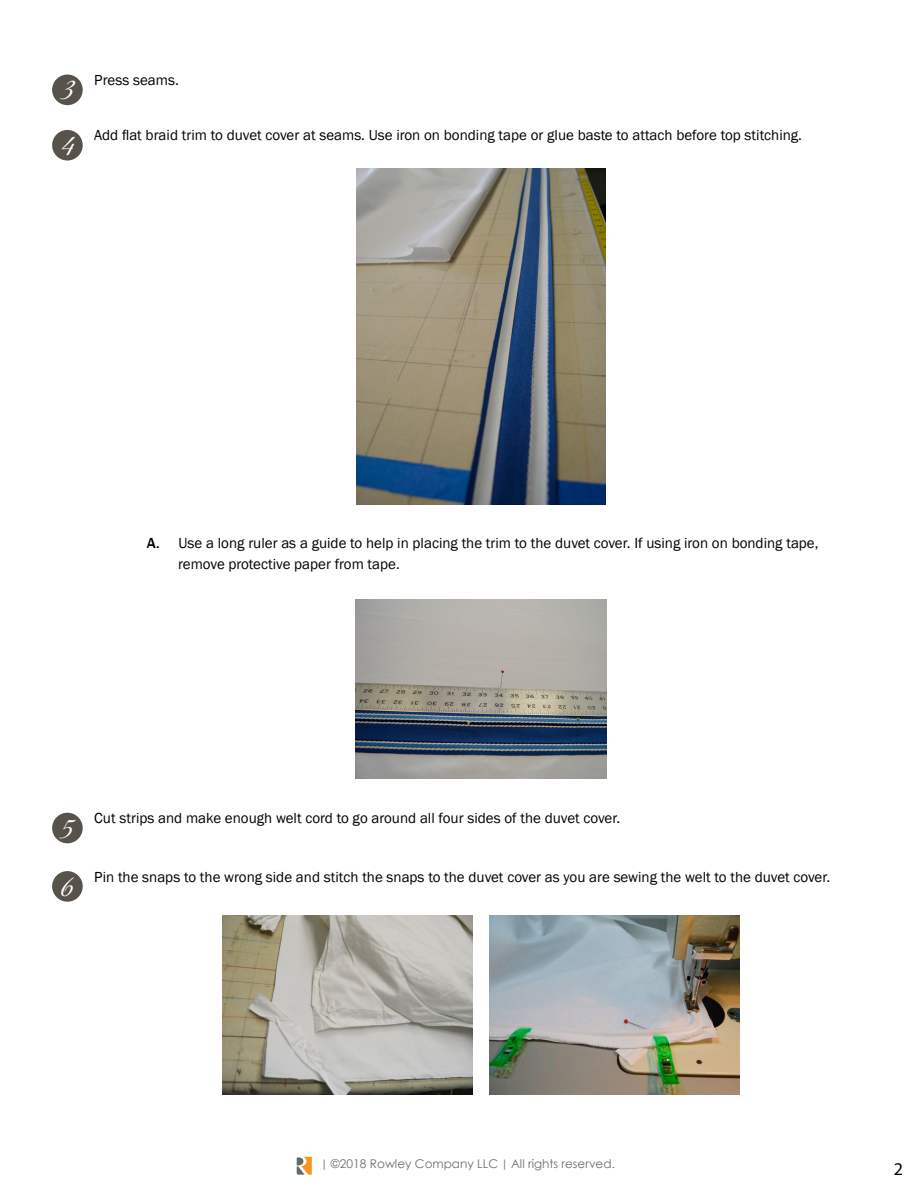
<style>
.page{position:relative;width:918px;height:1188px;background:#fff}
.page>*{position:absolute;margin:0;border:0;box-sizing:border-box;transform-origin:0 0}
.t1{font:31.95px "Great Vibes";color:#fff}
.t2{font:18px "Myriad Pro";color:#000}
.t3{font:15px/21px "Franklin Gothic";color:#000}
.t4{font:12px "Century Gothic";color:#6d6e71}
.s1{font-weight:500}
.s2{font-family:"Tw Cen"}
</style>
<div class="page">
<svg style="left:297px;top:1157px;width:15px;height:18px"></svg>
<div style="left:52px;top:75px;width:31px;height:30px;background:#57534b;border-radius:50%"></div>
<div style="left:52px;top:813px;width:31px;height:30px;background:#57534b;border-radius:50%"></div>
<div style="left:52px;top:130px;width:31px;height:31px;background:#57534b;border-radius:50%"></div>
<div style="left:52px;top:871px;width:31px;height:31px;background:#57534b;border-radius:50%"></div>
<img style="left:356px;top:168px;width:249px;height:337px">
<img style="left:356px;top:600px;width:250px;height:178px">
<img style="left:223px;top:916px;width:250px;height:178px">
<img style="left:489px;top:916px;width:251px;height:178px">
<h1 class="t1" style="left:60px;top:72px;width:16px">3</h1>
<h1 class="t1" style="left:60px;top:128px;width:16px">4</h1>
<p class="t3" style="left:94px;top:70px;width:86px">Press seams.</p>
<p class="t3" style="left:94px;top:125px;width:709px">Add flat braid trim to duvet cover at seams. Use iron on bonding tape or glue baste to attach before top stitching.</p>
<p class="t3" style="left:178px;top:533px;width:642px;text-indent:-31px"><span class="s1">A.</span> Use a long ruler as a guide to help in placing the trim to the duvet cover. If using iron on bonding tape, remove protective paper from tape.</p>
<h1 class="t1" style="left:60px;top:810px;width:16px">5</h1>
<h1 class="t1" style="left:60px;top:869px;width:15px">6</h1>
<p class="t3" style="left:94px;top:808px;width:527px">Cut strips and make enough welt cord to go around all four sides of the duvet cover.</p>
<p class="t3" style="left:94px;top:866px;width:737px">Pin the snaps to the wrong side and stitch the snaps to the duvet cover as you are sewing the welt to the duvet cover.</p>
<p class="t4" style="left:321px;top:1155px;width:295px"><span class="s2">|</span> ©2018 Rowley Company LLC <span class="s2">|</span> All rights reserved.</p>
<p class="t2" style="left:894px;top:1158px;width:11px">2</p>
</div>
